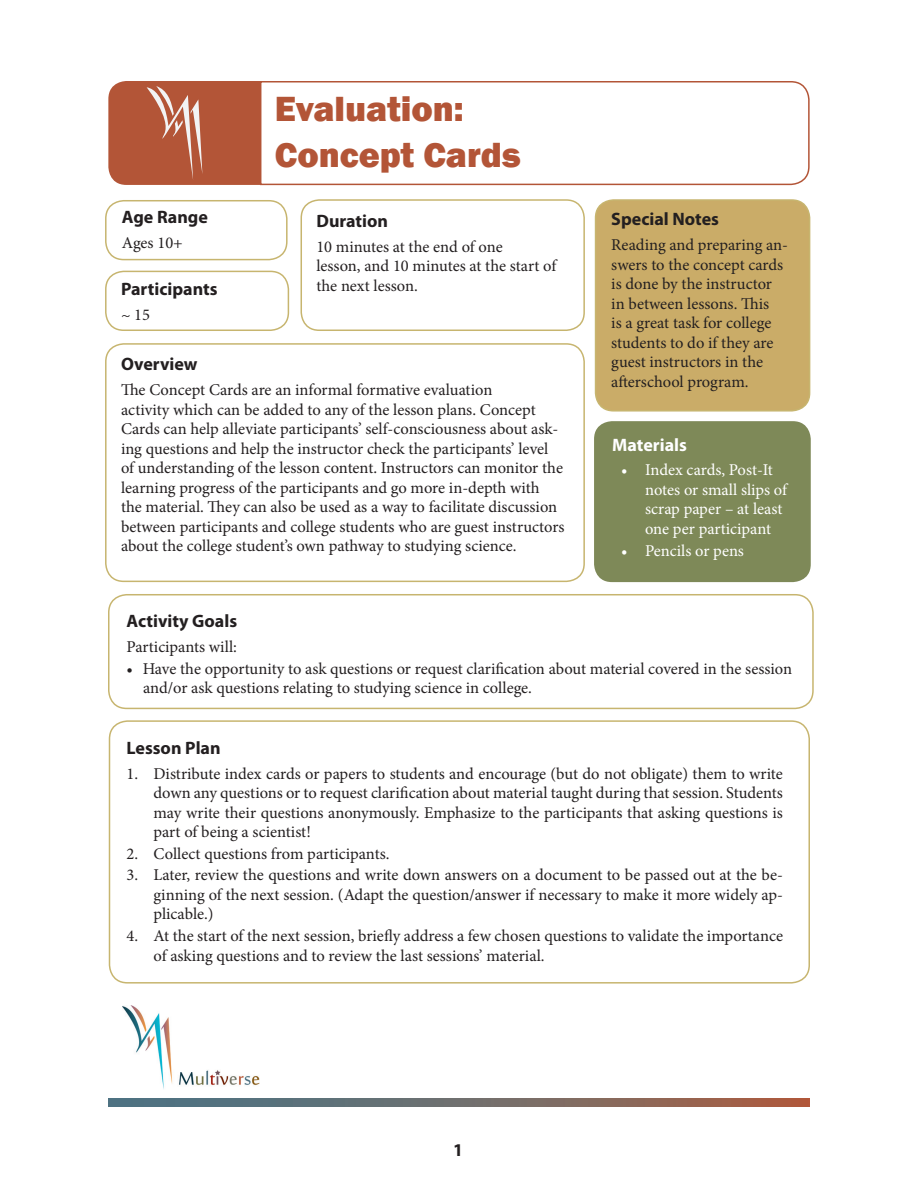
<style>
.page{position:relative;width:918px;height:1188px;background:#fff}
.page>*{position:absolute;margin:0;border:0;box-sizing:border-box;transform-origin:0 0}
.t1{font:800 36px/45.9px "Franklin Gothic";color:#b35537}
.Heading_2{font:700 18px "Myriad Pro";color:#231f20}
.Heading_2-2{font:700 18px "Myriad Pro";color:#fff}
.Body_text{font:16.5px/19.5px "Minion Pro";color:#231f20}
.Bullet_NA{font:16.5px/19.5px "Minion Pro";color:#231f20}
.t2{font:16.5px/19.5px "Minion Pro";letter-spacing:-.005em;color:#fff}
</style>
<div class="page">
<img style="left:122px;top:1005px;width:137px;height:84px">
<svg style="left:108px;top:1098px;width:702px;height:9px"></svg>
<svg style="left:260px;top:81px;width:550px;height:105px"></svg>
<svg style="left:108px;top:81px;width:153px;height:104px"></svg>
<div style="left:105px;top:200px;width:183px;height:60px;border:2px solid #c7b56f;border-radius:18px"></div>
<div style="left:105px;top:343px;width:480px;height:239px;border:2px solid #c7b56f;border-radius:18px"></div>
<div style="left:596px;top:200px;width:214px;height:211px;background:#caac68;border-radius:18px"></div>
<div style="left:595px;top:199px;width:215px;height:213px;border:2px solid #c7b56f;border-radius:18px"></div>
<div style="left:105px;top:271px;width:184px;height:60px;border:2px solid #c7b56f;border-radius:18px"></div>
<div style="left:301px;top:199px;width:284px;height:132px;border:2px solid #c7b56f;border-radius:18px"></div>
<div style="left:108px;top:594px;width:706px;height:115px;border:2px solid #c7b56f;border-radius:18px"></div>
<div style="left:594px;top:421px;width:217px;height:161px;background:#7e8958;border-radius:18px"></div>
<div style="left:109px;top:720px;width:701px;height:264px;border:2px solid #c7b56f;border-radius:18px"></div>
<h1 class="t1" style="left:275px;top:86px;width:248px">Evaluation:<br>Concept Cards</h1>
<h2 class="Heading_2" style="left:122px;top:205px;width:88px">Age Range</h2>
<p class="Body_text" style="left:122px;top:233px;width:63px">Ages 10+</p>
<h2 class="Heading_2" style="left:121px;top:277px;width:98px">Participants</h2>
<p class="Body_text" style="left:121px;top:305px;width:31px">~ 15</p>
<h2 class="Heading_2" style="left:121px;top:352px;width:78px">Overview</h2>
<p class="Body_text" style="left:121px;top:380px;width:445px">The Concept Cards are an informal formative evaluation<br>activity which can be added to any of the lesson plans. Concept Cards can help alleviate participants’ self-consciousness about ask&shy;ing questions and help the instructor check the participants’ level of understanding of the lesson content. Instructors can monitor the learning progress of the participants and go more in-depth with the material. They can also be used as a way to facilitate discussion between participants and college students who are guest instructors about the college student’s own pathway to studying science.</p>
<h2 class="Heading_2" style="left:316px;top:209px;width:73px">Duration</h2>
<p class="Body_text" style="left:316px;top:237px;width:241px">10 minutes at the end of one<br>lesson, and 10 minutes at the start of the next lesson.</p>
<h2 class="Heading_2" style="left:611px;top:208px;width:109px">Special Notes</h2>
<p class="Body_text" style="left:611px;top:235px;width:178px">Reading and preparing an&shy;swers to the concept cards is done by the instructor in between lessons. This<br>is a great task for college students to do if they are guest instructors in the afterschool program.</p>
<h2 class="Heading_2-2" style="left:612px;top:433px;width:76px">Materials</h2>
<p class="t2" style="left:645px;top:461px;width:143px;text-indent:-24px">• Index cards, Post-It notes or small slips of scrap paper – at least one per participant</p>
<p class="t2" style="left:621px;top:541px;width:124px">• Pencils or pens</p>
<h2 class="Heading_2" style="left:127px;top:609px;width:112px">Activity Goals</h2>
<p class="Bullet_NA" style="left:127px;top:637px;width:112px">Participants will:</p>
<p class="Bullet_NA" style="left:143px;top:659px;width:651px;text-indent:-16px">• Have the opportunity to ask questions or request clarification about material covered in the session and/or ask questions relating to studying science in college.</p>
<h2 class="Heading_2" style="left:127px;top:736px;width:96px">Lesson Plan</h2>
<p class="Body_text" style="left:154px;top:764px;width:631px;text-align:justify;text-indent:-27px">1. Distribute index cards or papers to students and encourage (but do not obligate) them to write down any questions or to request clarification about material taught during that session. Students may write their questions anonymously. Emphasize to the participants that asking questions is part of being a scientist!</p>
<p class="Body_text" style="left:127px;top:844px;width:265px">2. Collect questions from participants.</p>
<p class="Body_text" style="left:154px;top:866px;width:631px;text-align:justify;text-indent:-27px">3. Later, review the questions and write down answers on a document to be passed out at the be&shy;ginning of the next session. (Adapt the question/answer if necessary to make it more widely ap&shy;plicable.)</p>
<p class="Body_text" style="left:154px;top:926px;width:631px;text-indent:-27px">4. At the start of the next session, briefly address a few chosen questions to validate the importance of asking questions and to review the last sessions’ material.</p>
<p class="Heading_2" style="left:453px;top:1138px;width:11px">1</p>
</div>
